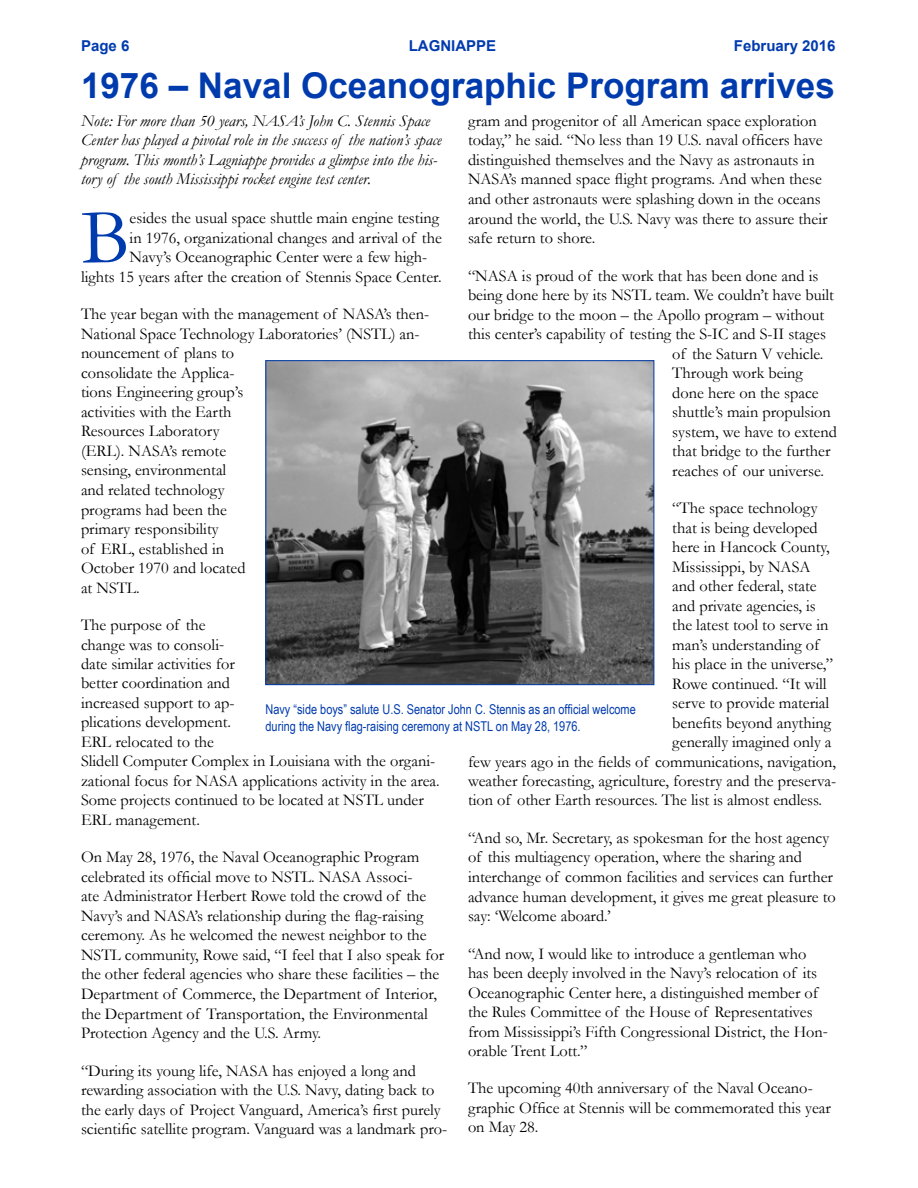
<style>
.page{position:relative;width:918px;height:1188px;background:#fff}
.page>*{position:absolute;margin:0;border:0;box-sizing:border-box;transform-origin:0 0}
.t1{font:79.05px "Garamond";color:#003bae}
.t2{font:700 35.4px "Arial";color:#003bae}
.t3{font:16.5px/19.5px "Garamond";color:#000}
.t4{font:italic 16.5px/19.5px "Garamond";color:#000}
.t5{font:700 15px "Arial";color:#003bae}
.t6{font:13.5px/16.5px "Arial Narrow";color:#003bae}
</style>
<div class="page">
<img style="left:268px;top:362px;width:384px;height:321px">
<div style="left:266px;top:360px;width:388px;height:325px;border:1px solid #003bae"></div>
<p class="t5" style="left:81px;top:35px;width:50px">Page 6</p>
<p class="t5" style="left:409px;top:35px;width:89px">LAGNIAPPE</p>
<p class="t5" style="left:734px;top:35px;width:103px">February 2016</p>
<h2 class="t2" style="left:81px;top:62px;width:755px">1976 – Naval Oceanographic Program arrives</h2>
<p class="t3" style="left:468px;top:111px;width:361px">gram and progenitor of all American space exploration today,” he said. “No less than 19 U.S. naval officers have distinguished themselves and the Navy as astronauts in NASA’s manned space flight programs. And when these and other astronauts were splashing down in the oceans around the world, the U.S. Navy was there to assure their safe return to shore.</p>
<p class="t3" style="left:468px;top:265px;width:352px">“NASA is proud of the work that has been done and is</p>
<p class="t3" style="left:468px;top:285px;width:368px">being done here by its NSTL team. We couldn’t have built</p>
<p class="t3" style="left:468px;top:304px;width:358px">our bridge to the moon – the Apollo program – without</p>
<p class="t3" style="left:468px;top:324px;width:360px">this center’s capability of testing the S-IC and S-II stages</p>
<p class="t3" style="left:672px;top:343px;width:153px">of the Saturn V vehicle.</p>
<p class="t3" style="left:672px;top:363px;width:132px">Through work being</p>
<p class="t3" style="left:672px;top:382px;width:148px">done here on the space</p>
<p class="t3" style="left:672px;top:402px;width:160px">shuttle’s main propulsion</p>
<p class="t3" style="left:672px;top:421px;width:166px">system, we have to extend</p>
<p class="t3" style="left:672px;top:441px;width:160px">that bridge to the further</p>
<p class="t3" style="left:672px;top:460px;width:153px">reaches of our universe.</p>
<p class="t3" style="left:672px;top:498px;width:147px">“The space technology</p>
<p class="t3" style="left:672px;top:517px;width:147px">that is being developed</p>
<p class="t3" style="left:672px;top:537px;width:159px">here in Hancock County,</p>
<p class="t3" style="left:672px;top:556px;width:140px">Mississippi, by NASA</p>
<p class="t3" style="left:672px;top:576px;width:146px">and other federal, state</p>
<p class="t3" style="left:672px;top:595px;width:145px">and private agencies, is</p>
<p class="t3" style="left:672px;top:615px;width:158px">the latest tool to serve in</p>
<p class="t3" style="left:672px;top:634px;width:149px">man’s understanding of</p>
<p class="t3" style="left:672px;top:654px;width:162px">his place in the universe,”</p>
<p class="t3" style="left:672px;top:673px;width:156px">Rowe continued. “It will</p>
<p class="t3" style="left:672px;top:693px;width:158px">serve to provide material</p>
<p class="t3" style="left:672px;top:712px;width:160px">benefits beyond anything</p>
<p class="t3" style="left:672px;top:732px;width:161px">generally imagined only a</p>
<p class="t3" style="left:468px;top:751px;width:370px">few years ago in the fields of communications, navigation,</p>
<p class="t3" style="left:468px;top:771px;width:370px">weather forecasting, agriculture, forestry and the preserva-</p>
<p class="t3" style="left:468px;top:790px;width:356px">tion of other Earth resources. The list is almost endless.</p>
<p class="t3" style="left:468px;top:828px;width:369px">“And so, Mr. Secretary, as spokesman for the host agency of this multiagency operation, where the sharing and interchange of common facilities and services can further advance human development, it gives me great pleasure to say: ‘Welcome aboard.’</p>
<p class="t3" style="left:468px;top:943px;width:362px">“And now, I would like to introduce a gentleman who has been deeply involved in the Navy’s relocation of its Oceanographic Center here, a distinguished member of the Rules Committee of the House of Representatives from Mississippi’s Fifth Congressional District, the Hon&shy;orable Trent Lott.”</p>
<p class="t3" style="left:468px;top:1078px;width:364px">The upcoming 40th anniversary of the Naval Oceano&shy;graphic Office at Stennis will be commemorated this year on May 28.</p>
<p class="t4" style="left:81px;top:111px;width:362px">Note: For more than 50 years, NASA’s John C. Stennis Space Center has played a pivotal role in the success of the nation’s space program. This month’s Lagniappe provides a glimpse into the his&shy;tory of the south Mississippi rocket engine test center.</p>
<h1 class="t1" style="left:81px;top:185px;width:50px">B</h1>
<p class="t3" style="left:130px;top:208px;width:311px">esides the usual space shuttle main engine testing</p>
<p class="t3" style="left:130px;top:228px;width:314px">in 1976, organizational changes and arrival of the</p>
<p class="t3" style="left:130px;top:247px;width:299px">Navy’s Oceanographic Center were a few high-</p>
<p class="t3" style="left:81px;top:267px;width:362px">lights 15 years after the creation of Stennis Space Center.</p>
<p class="t3" style="left:81px;top:304px;width:350px">The year began with the management of NASA’s then-<br>National Space Technology Laboratories’ (NSTL) an&shy;nouncement of plans to<br>consolidate the Applica-<br>tions Engineering group’s<br>activities with the Earth<br>Resources Laboratory<br>(ERL). NASA’s remote<br>sensing, environmental<br>and related technology<br>programs had been the<br>primary responsibility<br>of ERL, established in<br>October 1970 and located<br>at NSTL.</p>
<p class="t3" style="left:81px;top:615px;width:360px">The purpose of the<br>change was to consoli-<br>date similar activities for<br>better coordination and<br>increased support to ap-<br>plications development.<br>ERL relocated to the<br>Slidell Computer Complex in Louisiana with the organi&shy;zational focus for NASA applications activity in the area.<br>Some projects continued to be located at NSTL under<br>ERL management.</p>
<p class="t3" style="left:81px;top:847px;width:365px">On May 28, 1976, the Naval Oceanographic Program celebrated its official move to NSTL. NASA Associ-<br>ate Administrator Herbert Rowe told the crowd of the Navy’s and NASA’s relationship during the flag-raising ceremony. As he welcomed the newest neighbor to the NSTL community, Rowe said, “I feel that I also speak for the other federal agencies who share these facilities – the Department of Commerce, the Department of Interior, the Department of Transportation, the Environmental Protection Agency and the U.S. Army.</p>
<p class="t3" style="left:81px;top:1060px;width:368px">“During its young life, NASA has enjoyed a long and rewarding association with the U.S. Navy, dating back to the early days of Project Vanguard, America’s first purely scientific satellite program. Vanguard was a landmark pro-</p>
<p class="t6" style="left:266px;top:701px;width:372px">Navy “side boys” salute U.S. Senator John C. Stennis as an official welcome during the Navy flag-raising ceremony at NSTL on May 28, 1976.</p>
</div>
